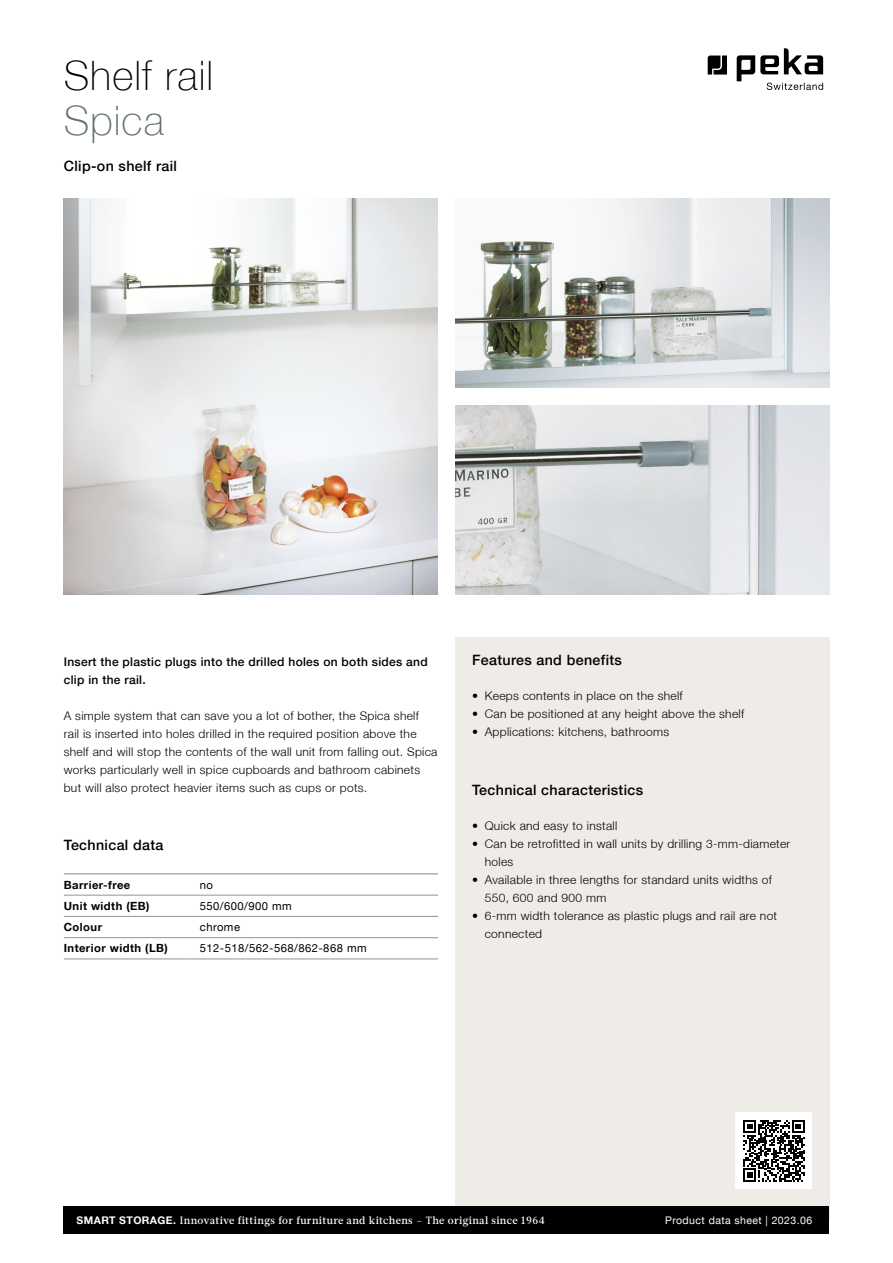
<style>
.page{position:relative;width:893px;height:1263px;background:#fff}
.page>*{position:absolute;margin:0;border:0;box-sizing:border-box;transform-origin:0 0}
.t1{font:100 40.5px "Helvetica Neue LT";letter-spacing:.025em;color:#000}
.t2{font:100 40.5px "Helvetica Neue LT";letter-spacing:.025em;color:#616e6e}
.t3{font:500 14.25px "Helvetica Neue LT";letter-spacing:.025em;color:#000}
.t4{font:300 12px/18px "Helvetica Neue LT";letter-spacing:.025em;color:#000}
.t5{font:500 12px/18px "Helvetica Neue LT";letter-spacing:.025em;color:#000}
.t6{font:700 11.25px "Helvetica Neue LT";letter-spacing:.04em;color:#000}
.t7{font:11.25px "Helvetica Neue LT";letter-spacing:.04em;color:#000}
.t8{font:500 10.5px "Glosa Text";letter-spacing:.04em;color:#fff}
.t9{font:10.5px "Helvetica Neue LT";letter-spacing:.04em;color:#fff}
.s1{font-family:"Helvetica Neue LT";font-weight:700}
</style>
<div class="page">
<div style="left:455px;top:638px;width:374px;height:582px;background:#efece7"></div>
<div style="left:64px;top:1206px;width:765px;height:28px;background:#000"></div>
<svg style="left:708px;top:56px;width:19px;height:19px"></svg>
<svg style="left:737px;top:48px;width:86px;height:42px"></svg>
<hr style="left:64px;top:895px;width:127px;height:1px;background:#959490">
<hr style="left:191px;top:895px;width:247px;height:1px;background:#959490">
<hr style="left:64px;top:916px;width:127px;height:1px;background:#959490">
<hr style="left:191px;top:916px;width:247px;height:1px;background:#959490">
<hr style="left:64px;top:937px;width:127px;height:1px;background:#959490">
<hr style="left:191px;top:937px;width:247px;height:1px;background:#959490">
<hr style="left:64px;top:959px;width:127px;height:1px;background:#959490">
<hr style="left:191px;top:959px;width:247px;height:1px;background:#959490">
<hr style="left:64px;top:873px;width:127px;height:1px;background:#959490">
<hr style="left:191px;top:873px;width:247px;height:1px;background:#959490">
<img style="left:64px;top:198px;width:374px;height:396px">
<div style="left:736px;top:1112px;width:76px;height:77px;background:#fff"></div>
<svg style="left:743px;top:1120px;width:62px;height:61px"></svg>
<img style="left:455px;top:198px;width:374px;height:189px">
<img style="left:455px;top:405px;width:374px;height:189px">
<h1 class="t1" style="left:64px;top:52px;width:151px">Shelf rail</h1>
<h1 class="t2" style="left:64px;top:97px;width:102px">Spica</h1>
<p class="t3" style="left:64px;top:158px;width:115px">Clip-on shelf rail</p>
<p class="t5" style="left:64px;top:652px;width:365px">Insert the plastic plugs into the drilled holes on both sides and clip in the rail.</p>
<p class="t4" style="left:64px;top:706px;width:375px">A simple system that can save you a lot of bother, the Spica shelf<br>rail is inserted into holes drilled in the required position above the shelf and will stop the contents of the wall unit from falling out. Spica works particularly well in spice cupboards and bathroom cabinets but will also protect heavier items such as cups or pots.</p>
<p class="t3" style="left:64px;top:837px;width:101px">Technical data</p>
<p class="t6" style="left:64px;top:877px;width:68px">Barrier-free</p>
<p class="t7" style="left:200px;top:878px;width:15px">no</p>
<p class="t6" style="left:64px;top:899px;width:87px">Unit width (EB)</p>
<p class="t7" style="left:200px;top:899px;width:93px">550/600/900 mm</p>
<p class="t6" style="left:64px;top:920px;width:40px">Colour</p>
<p class="t7" style="left:200px;top:920px;width:42px">chrome</p>
<p class="t6" style="left:64px;top:941px;width:106px">Interior width (LB)</p>
<p class="t7" style="left:200px;top:942px;width:168px">512-518/562-568/862-868 mm</p>
<p class="t3" style="left:472px;top:651px;width:151px">Features and benefits</p>
<p class="t4" style="left:472px;top:686px;width:212px">• Keeps contents in place on the shelf</p>
<p class="t4" style="left:472px;top:704px;width:274px">• Can be positioned at any height above the shelf</p>
<p class="t4" style="left:472px;top:722px;width:199px">• Applications: kitchens, bathrooms</p>
<p class="t3" style="left:472px;top:781px;width:173px">Technical characteristics</p>
<p class="t4" style="left:472px;top:816px;width:147px">• Quick and easy to install</p>
<p class="t4" style="left:485px;top:834px;width:307px;text-indent:-13px">• Can be retrofitted in wall units by drilling 3-mm-diameter holes</p>
<p class="t4" style="left:485px;top:870px;width:289px;text-indent:-13px">• Available in three lengths for standard units widths of<br>550, 600 and 900 mm</p>
<p class="t4" style="left:485px;top:906px;width:294px;text-indent:-13px">• 6-mm width tolerance as plastic plugs and rail are not connected</p>
<p class="t8" style="left:77px;top:1213px;width:470px"><span class="s1">SMART STORAGE.</span> Innovative fittings for furniture and kitchens – The original since 1964</p>
<p class="t9" style="left:665px;top:1214px;width:148px">Product data sheet | 2023.06</p>
</div>
